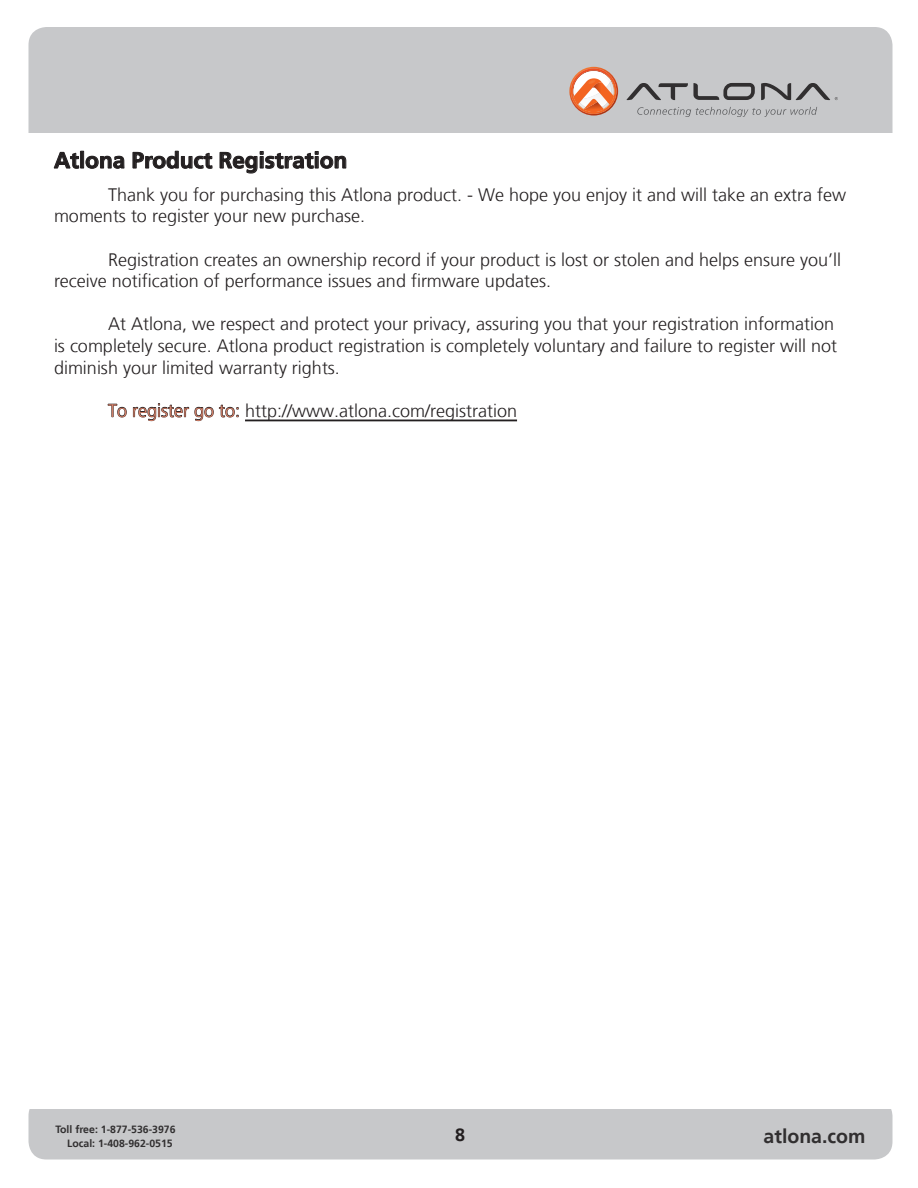
<style>
.page{position:relative;width:918px;height:1188px;background:#fff}
.page>*{position:absolute;margin:0;border:0;box-sizing:border-box;transform-origin:0 0}
.t1{font:700 22.5px "Frutiger LT";color:#231f20}
.t2{font:700 19.5px "Frutiger LT";color:#312f30}
.t3{font:300 18px/21.6px "Frutiger LT";color:#231f20}
.t4{font:700 18px "Frutiger LT";color:#231f20}
.t5{font:700 10.5px/13.5px "Frutiger LT";color:#312f30;text-align:right}
.s1{color:#e2856b}
</style>
<div class="page">
<div style="left:28px;top:27px;width:864px;height:133px;background:#c7c8ca;border-radius:18px"></div>
<div style="left:28px;top:1098px;width:864px;height:62px;background:#c7c8ca;border-radius:18px"></div>
<svg style="left:627px;top:83px;width:128px;height:17px"></svg>
<svg style="left:761px;top:83px;width:77px;height:17px"></svg>
<svg style="left:569px;top:67px;width:49px;height:49px"></svg>
<svg style="left:637px;top:107px;width:180px;height:10px"></svg>
<div style="left:2px;top:134px;width:916px;height:33px;background:#fff"></div>
<div style="left:0;top:1075px;width:918px;height:34px;background:#fff"></div>
<svg style="left:53px;top:152px;width:26px;height:17px"></svg>
<div style="left:81px;top:151px;width:3px;height:17px;border:1px solid #231f20"></div>
<svg style="left:85px;top:155px;width:40px;height:14px"></svg>
<svg style="left:132px;top:150px;width:81px;height:19px"></svg>
<svg style="left:219px;top:151px;width:128px;height:23px"></svg>
<hr style="left:245px;top:420px;width:272px;height:1px;background:#231f20">
<svg style="left:107px;top:403px;width:20px;height:15px"></svg>
<svg style="left:133px;top:404px;width:105px;height:17px"></svg>
<p class="t1" style="left:54px;top:147px;width:295px">Atlona Product Registration</p>
<p class="t3" style="left:54px;top:184px;width:794px;text-indent:54px">Thank you for purchasing this Atlona product. - We hope you enjoy it and will take an extra few moments to register your new purchase.</p>
<p class="t3" style="left:54px;top:249px;width:789px;text-indent:54px">Registration creates an ownership record if your product is lost or stolen and helps ensure you’ll receive notification of performance issues and firmware updates.</p>
<p class="t3" style="left:54px;top:314px;width:785px;text-indent:54px">At Atlona, we respect and protect your privacy, assuring you that your registration information is completely secure. Atlona product registration is completely voluntary and failure to register will not diminish your limited warranty rights.</p>
<p class="t3" style="left:108px;top:400px;width:411px"><span class="s1">To register go to:</span> http://www.atlona.com/registration</p>
<p class="t5" style="left:56px;top:1123px;width:122px">Toll free: 1-877-536-3976<br>Local: 1-408-962-0515</p>
<p class="t4" style="left:455px;top:1124px;width:12px">8</p>
<p class="t2" style="left:764px;top:1125px;width:103px">atlona.com</p>
</div>
